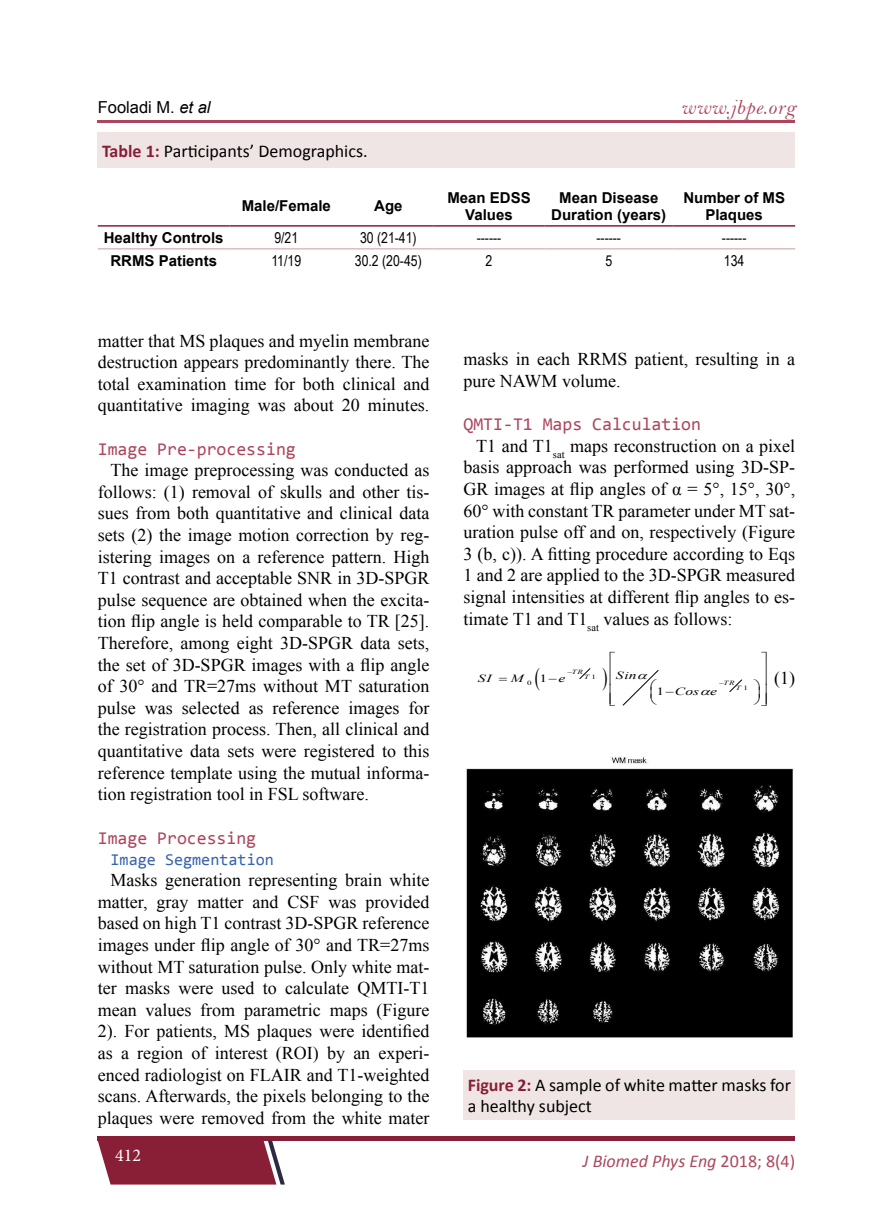
<style>
.page{position:relative;width:893px;height:1212px;background:#fff}
.page>*{position:absolute;margin:0;border:0;box-sizing:border-box;transform-origin:0 0}
.t1{font:21px "Bell MT Italic";letter-spacing:.03em;color:#ad465c}
.t2{font:18px/21.6px "Times New Roman";color:#000;text-align:justify}
.t3{font:18px/21.6px "Calibri";color:#000}
.t4{font:18px "Consolas";color:#ad465c}
.t5{font:italic 18px "Calibri";color:#ad465c}
.t6{font:18px "Minion Pro";color:#fff}
.t7{font:16.5px "Consolas";color:#3964af}
.t8{font:16.5px "Arial";color:#000}
.t9{font:700 15px/17.2px "Arial";color:#000;text-align:center}
.t10{font:15px "Arial Narrow";color:#000}
.t11{font:italic 10.95px "Times New Roman";letter-spacing:.005em;color:#000;scale:1.41 1}
.t12{font:10.95px "Times New Roman";color:#000;scale:1.41 1}
.t13{font:italic 6.45px "Times New Roman";color:#000;scale:1.41 1}
.t14{font:6.45px "Times New Roman";color:#000;scale:1.41 1}
.s1{font-style:italic}
.s2{font-weight:700;color:#891f36}
.s3{font-style:normal}
</style>
<div class="page">
<div style="left:98px;top:1136px;width:697px;height:5px;background:#891f36"></div>
<svg style="left:98px;top:1141px;width:187px;height:43px;background:#913348"></svg>
<hr style="left:98px;top:120px;width:697px;height:2px;background:#ad465c">
<svg style="left:579px;top:668px;width:11px;height:11px"></svg>
<svg style="left:729px;top:680px;width:13px;height:12px"></svg>
<hr style="left:98px;top:248px;width:132px;height:2px;background:#debbbc">
<hr style="left:230px;top:248px;width:113px;height:2px;background:#debbbc">
<hr style="left:343px;top:248px;width:91px;height:2px;background:#debbbc">
<hr style="left:434px;top:248px;width:110px;height:2px;background:#debbbc">
<hr style="left:544px;top:248px;width:129px;height:2px;background:#debbbc">
<hr style="left:673px;top:248px;width:122px;height:2px;background:#debbbc">
<hr style="left:98px;top:225px;width:132px;height:2px;background:#891f36">
<hr style="left:230px;top:225px;width:113px;height:2px;background:#891f36">
<hr style="left:343px;top:225px;width:91px;height:2px;background:#891f36">
<hr style="left:434px;top:225px;width:110px;height:2px;background:#891f36">
<hr style="left:544px;top:225px;width:129px;height:2px;background:#891f36">
<hr style="left:673px;top:225px;width:122px;height:2px;background:#891f36">
<div style="left:98px;top:133px;width:697px;height:35px;background:#f0e5e5"></div>
<img style="left:466px;top:757px;width:327px;height:281px">
<div style="left:463px;top:1070px;width:332px;height:49px;background:#f0e5e5"></div>
<svg style="left:622px;top:670px;width:37px;height:36px"></svg>
<p class="t8" style="left:98px;top:97px;width:114px">Fooladi M. <span class="s1">et al</span></p>
<p class="t1" style="left:681px;top:94px;width:116px">www.jbpe.org</p>
<p class="t3" style="left:102px;top:140px;width:267px"><span class="s2">Table 1:</span> Participants’ Demographics.</p>
<p class="t9" style="left:242px;top:198px;width:91px">Male/Female</p>
<p class="t9" style="left:374px;top:198px;width:30px">Age</p>
<p class="t9" style="left:447px;top:189px;width:85px">Mean EDSS<br>Values</p>
<p class="t9" style="left:551px;top:189px;width:117px">Mean Disease<br>Duration (years)</p>
<p class="t9" style="left:683px;top:189px;width:103px">Number of MS<br>Plaques</p>
<p class="t9" style="left:104px;top:229px;width:121px">Healthy Controls</p>
<p class="t10" style="left:274px;top:226px;width:25px">9/21</p>
<p class="t10" style="left:360px;top:226px;width:58px">30 (21-41)</p>
<p class="t10" style="left:477px;top:226px;width:26px">------</p>
<p class="t10" style="left:596px;top:226px;width:26px">------</p>
<p class="t10" style="left:722px;top:226px;width:26px">------</p>
<p class="t9" style="left:110px;top:252px;width:108px">RRMS Patients</p>
<p class="t10" style="left:271px;top:249px;width:31px">11/19</p>
<p class="t10" style="left:355px;top:249px;width:69px">30.2 (20-45)</p>
<p class="t10" style="left:486px;top:249px;width:8px">2</p>
<p class="t10" style="left:605px;top:249px;width:8px">5</p>
<p class="t10" style="left:724px;top:249px;width:22px">134</p>
<p class="t2" style="left:98px;top:329px;width:333px">matter that MS plaques and myelin membrane destruction appears predominantly there. The total examination time for both clinical and quantitative imaging was about 20 minutes.</p>
<p class="t4" style="left:98px;top:436px;width:200px">Image Pre-processing</p>
<p class="t2" style="left:98px;top:459px;width:333px;text-indent:13px">The image preprocessing was conducted as follows: (1) removal of skulls and other tis&shy;sues from both quantitative and clinical data sets (2) the image motion correction by reg&shy;istering images on a reference pattern. High T1 contrast and acceptable SNR in 3D-SPGR pulse sequence are obtained when the excita&shy;tion flip angle is held comparable to TR [25].<br>Therefore, among eight 3D-SPGR data sets, the set of 3D-SPGR images with a flip angle of 30° and TR=27ms without MT saturation pulse was selected as reference images for the registration process. Then, all clinical and quantitative data sets were registered to this reference template using the mutual informa&shy;tion registration tool in FSL software.</p>
<p class="t4" style="left:98px;top:825px;width:160px">Image Processing</p>
<p class="t7" style="left:111px;top:848px;width:165px">Image Segmentation</p>
<p class="t2" style="left:98px;top:869px;width:333px;text-indent:13px">Masks generation representing brain white matter, gray matter and CSF was provided based on high T1 contrast 3D-SPGR reference images under flip angle of 30° and TR=27ms without MT saturation pulse. Only white mat&shy;ter masks were used to calculate QMTI-T1 mean values from parametric maps (Figure 2). For patients, MS plaques were identified as a region of interest (ROI) by an experi&shy;enced radiologist on FLAIR and T1-weighted scans. Afterwards, the pixels belonging to the plaques were removed from the white mater</p>
<p class="t6" style="left:115px;top:1143px;width:27px">412</p>
<p class="t2" style="left:463px;top:348px;width:333px">masks in each RRMS patient, resulting in a pure NAWM volume.</p>
<p class="t4" style="left:463px;top:412px;width:239px">QMTI-T1 Maps Calculation</p>
<p class="t2" style="left:463px;top:435px;width:333px;text-indent:13px">T1 and T1<sub>sat</sub> maps reconstruction on a pixel basis approach was performed using 3D-SP-GR images at flip angles of α = 5°, 15°, 30°, 60° with constant TR parameter under MT sat&shy;uration pulse off and on, respectively (Figure 3 (b, c)). A fitting procedure according to Eqs 1 and 2 are applied to the 3D-SPGR measured signal intensities at different flip angles to es&shy;timate T1 and T1<sub>sat</sub> values as follows:</p>
<p class="t13" style="left:567px;top:667px;width:12px">−TR</p>
<p class="t11" style="left:478px;top:671px;width:11px">SI</p>
<p class="t11" style="left:511px;top:671px;width:11px">M</p>
<p class="t11" style="left:616px;top:668px;width:16px">Sin</p>
<p class="t2" style="left:774px;top:667px;width:22px">(1)</p>
<p class="t13" style="left:584px;top:672px;width:10px">T <span class="s3">1</span></p>
<p class="t12" style="left:539px;top:671px;width:20px">1−<span class="s1">e</span></p>
<p class="t14" style="left:527px;top:678px;width:5px">0</p>
<p class="t13" style="left:719px;top:678px;width:12px">−TR</p>
<p class="t13" style="left:736px;top:683px;width:10px">T <span class="s3">1</span></p>
<p class="t11" style="left:656px;top:683px;width:44px"><span class="s3">1</span>−Cos e</p>
<p class="t3" style="left:468px;top:1074px;width:325px"><span class="s2">Figure 2:</span> A sample of white matter masks for a healthy subject</p>
<p class="t5" style="left:583px;top:1148px;width:214px">J Biomed Phys Eng <span class="s3">2018; 8(4)</span></p>
</div>
